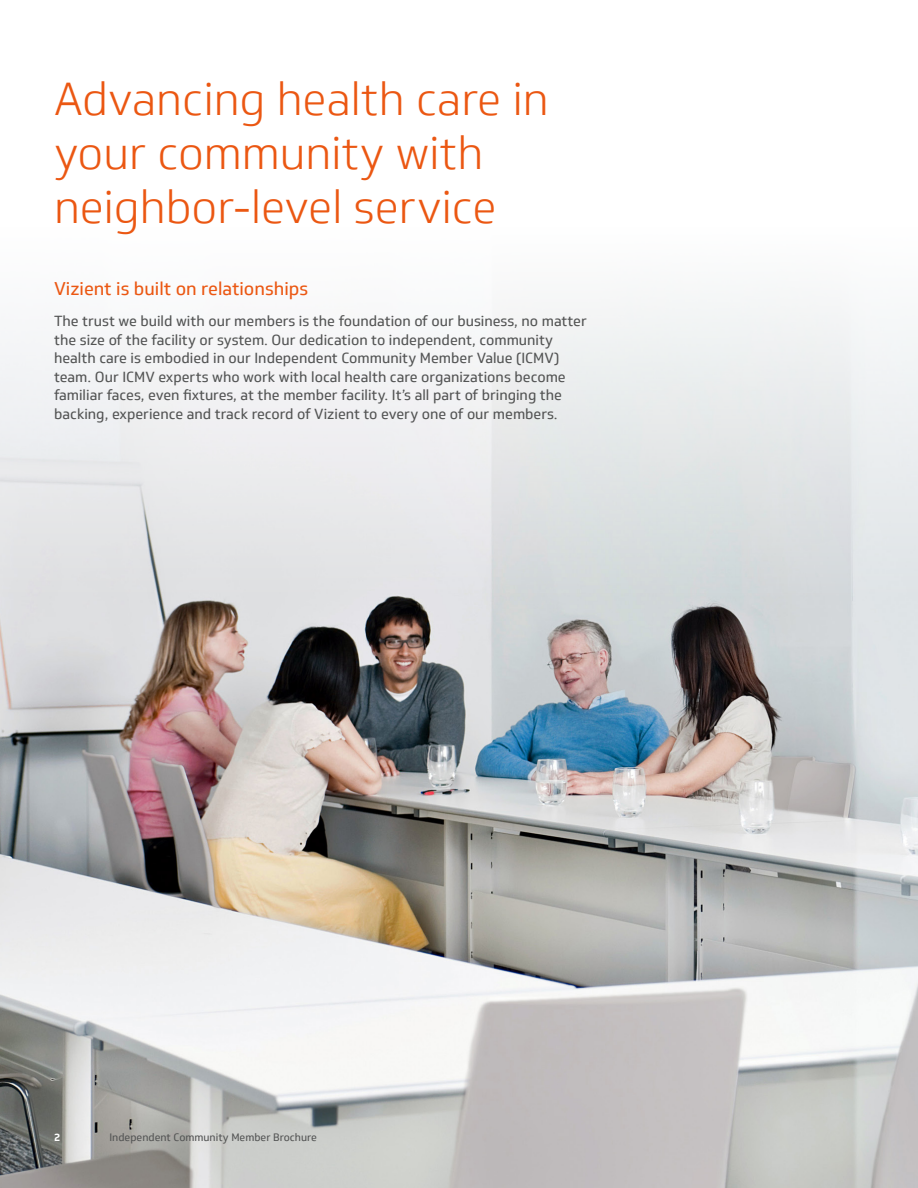
<style>
.page{position:relative;width:918px;height:1188px;background:#fff}
.page>*{position:absolute;margin:0;border:0;box-sizing:border-box;transform-origin:0 0}
.t1{font:300 45px/54px "Soleto";color:#eb5712}
.t2{font:18px "Soleto";color:#eb5712}
.t3{font:14.25px/18.6px "Soleto";color:#535454}
.t4{font:10.5px "Soleto";color:#535454}
.t5{font:700 10.5px "Soleto";color:#fff}
</style>
<div class="page">
<img style="left:0;top:637px;width:918px;height:551px">
<div style="left:0;top:0;width:918px;height:637px;background:linear-gradient(to bottom,#fff,#d4d6d8)"></div>
<h1 class="t1" style="left:54px;top:73px;width:496px">Advancing health care in your community with neighbor-level service</h1>
<p class="t2" style="left:54px;top:278px;width:256px">Vizient is built on relationships</p>
<p class="t3" style="left:54px;top:312px;width:534px">The trust we build with our members is the foundation of our business, no matter the size of the facility or system. Our dedication to independent, community health care is embodied in our Independent Community Member Value (ICMV) team. Our ICMV experts who work with local health care organizations become familiar faces, even fixtures, at the member facility. It’s all part of bringing the backing, experience and track record of Vizient to every one of our members.</p>
<p class="t5" style="left:54px;top:1131px;width:8px">2</p>
<p class="t4" style="left:110px;top:1131px;width:209px">Independent Community Member Brochure</p>
</div>
